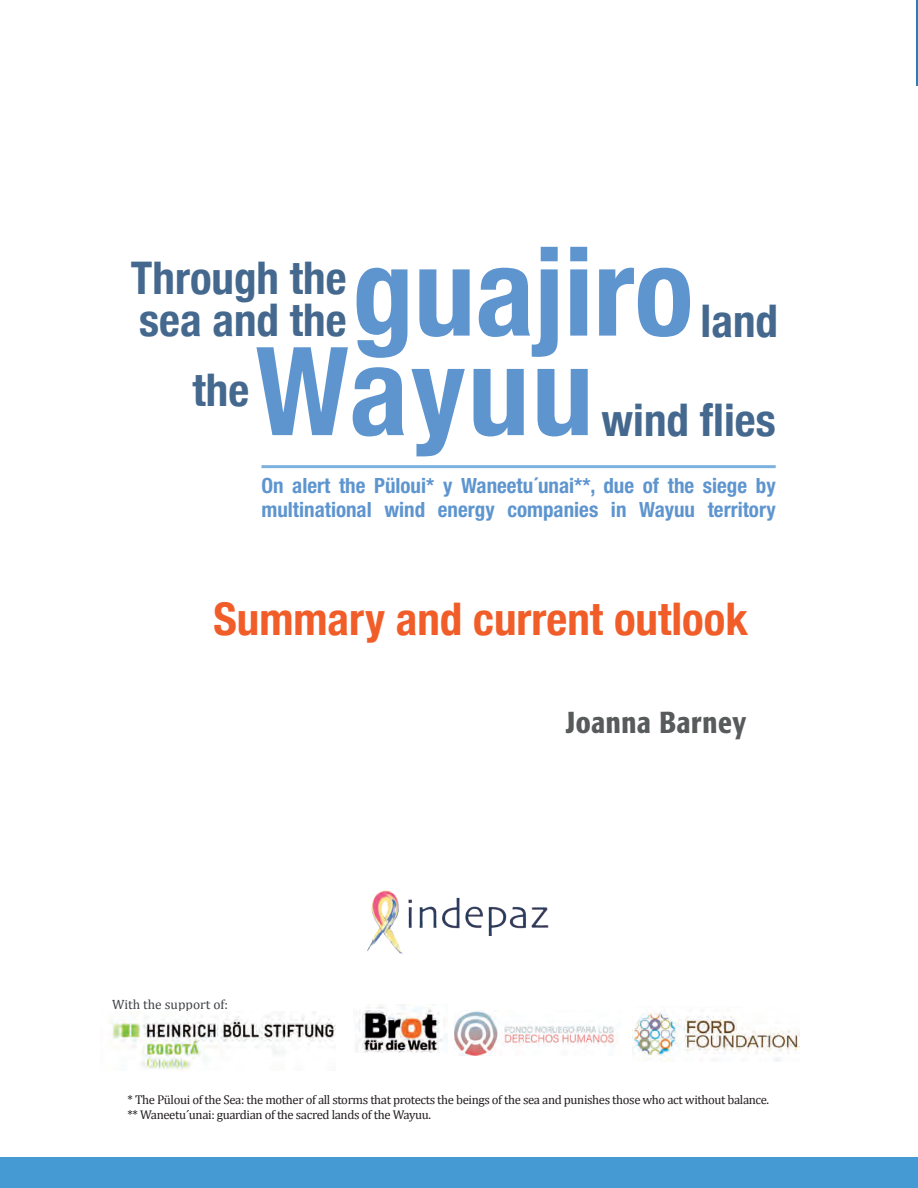
<style>
.page{position:relative;width:918px;height:1188px;background:#fff}
.page>*{position:absolute;margin:0;border:0;box-sizing:border-box;transform-origin:0 0}
.t1{font:700 condensed 123px "Helvetica Neue";color:#5e95cf}
.t2{font:700 condensed 45px/42px "Helvetica Neue";color:#45698e}
.t3{font:700 condensed 45px "Helvetica Neue";color:#f15d29}
.t4{font:500 condensed 30px "Formata";letter-spacing:.02em;color:#585b5c}
.t5{font:700 condensed 21px/24px "Helvetica Neue";color:#5e95cf}
.t6{font:13.5px "Cambria";color:#404245}
.t7{font:12.75px/15.3px "Cambria";letter-spacing:-.03em;color:#231f20}
</style>
<div class="page">
<div style="left:0;top:1157px;width:43px;height:31px;background:#469ad4"></div>
<hr style="left:916px;top:0;width:2px;height:86px;background:#277eb9">
<div style="left:0;top:1158px;width:918px;height:30px;background:#469ad4"></div>
<hr style="left:261px;top:465px;width:515px;height:3px;background:#7cb1df">
<img style="left:367px;top:890px;width:182px;height:64px">
<img style="left:111px;top:1011px;width:224px;height:60px">
<img style="left:356px;top:1004px;width:89px;height:49px">
<img style="left:455px;top:1010px;width:161px;height:45px">
<img style="left:632px;top:1011px;width:167px;height:50px">
<div style="left:409px;top:936px;width:156px;height:21px;background:#fff"></div>
<h1 class="t1" style="left:352px;top:190px;width:343px">guajiro</h1>
<h2 class="t2" style="left:131px;top:253px;width:217px">Through the sea and the</h2>
<h2 class="t2" style="left:701px;top:297px;width:79px">land</h2>
<h1 class="t1" style="left:255px;top:289px;width:339px">Wayuu</h1>
<h2 class="t2" style="left:193px;top:366px;width:58px">the</h2>
<h2 class="t2" style="left:602px;top:396px;width:176px">wind flies</h2>
<h3 class="t5" style="left:261px;top:473px;width:516px">On alert the Püloui* y Waneetu´unai**, due of the siege by multinational wind energy companies in Wayuu territory</h3>
<h2 class="t3" style="left:214px;top:582px;width:536px">Summary and current outlook</h2>
<p class="t6" style="left:112px;top:997px;width:118px">With the support of:</p>
<h3 class="t4" style="left:566px;top:704px;width:182px">Joanna Barney</h3>
<p class="t7" style="left:128px;top:1092px;width:643px">* The Püloui of the Sea: the mother of all storms that protects the beings of the sea and punishes those who act without balance. ** Waneetu´unai: guardian of the sacred lands of the Wayuu.</p>
</div>
